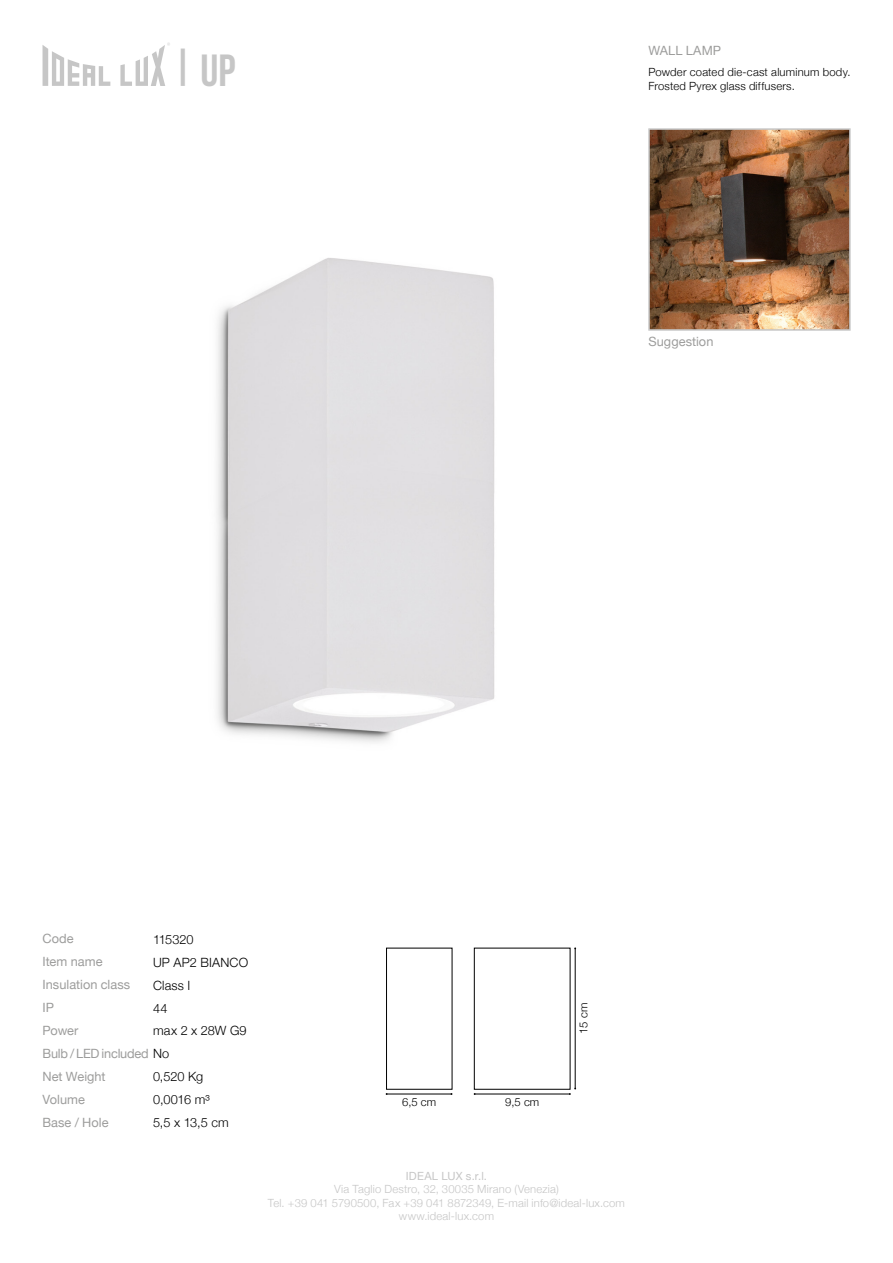
<style>
.page{position:relative;width:893px;height:1263px;background:#fff}
.page>*{position:absolute;margin:0;border:0;box-sizing:border-box;transform-origin:0 0}
.t1{font:45px "Bebas Neue";color:#c6c6c6}
.t2{font:12.75px/23px "Helvetica Neue";color:#9d9d9c}
.t3{font:300 12.75px/23px "Helvetica Neue";letter-spacing:.01em;color:#000}
.t4{font:12.75px/22.8px "Helvetica Neue";letter-spacing:-.02em;color:#9d9d9c}
.t5{font:300 11.25px/13.5px "Helvetica Neue";letter-spacing:.015em;color:#c6c6c6;text-align:center}
.t6{font:300 11.25px/13.5px "Helvetica Neue";letter-spacing:.015em;color:#000}
.t7{font:11.25px "Helvetica Neue";letter-spacing:.015em;color:#c6c6c6}
.s1{font-weight:300;color:#000}
</style>
<div class="page">
<svg style="left:43px;top:43px;width:127px;height:43px"></svg>
<img style="left:216px;top:258px;width:279px;height:485px">
<img style="left:651px;top:131px;width:197px;height:197px">
<div style="left:648px;top:128px;width:203px;height:203px;border:2px solid #c6c6c6"></div>
<hr style="left:475px;top:1094px;width:95px;height:1px;background:#000">
<hr style="left:387px;top:1094px;width:65px;height:1px;background:#000">
<hr style="left:575px;top:948px;width:1px;height:140px;background:#000">
<div style="left:474px;top:948px;width:96px;height:141px;border:1px solid #000"></div>
<div style="left:386px;top:948px;width:66px;height:141px;border:1px solid #000"></div>
<h1 class="t1" style="left:171px;top:43px;width:24px">|</h1>
<h1 class="t1" style="left:200px;top:46px;width:36px">UP</h1>
<p class="t2" style="left:648px;top:38px;width:74px">WALL LAMP</p>
<p class="t6" style="left:648px;top:65px;width:203px">Powder coated die-cast aluminum body.<br>Frosted Pyrex glass diffusers.</p>
<p class="t2" style="left:648px;top:329px;width:66px">Suggestion</p>
<p class="t2" style="left:43px;top:926px;width:89px">Code<br>Item name<br>Insulation class</p>
<p class="t2" style="left:43px;top:995px;width:13px">IP</p>
<p class="t3" style="left:153px;top:927px;width:42px">115320</p>
<p class="t3" style="left:153px;top:950px;width:97px">UP AP2 BIANCO<br>Class I</p>
<p class="t3" style="left:153px;top:996px;width:16px">44</p>
<p class="t3" style="left:153px;top:1018px;width:95px">max 2 x 28W G9</p>
<p class="t4" style="left:42px;top:1018px;width:128px">Power<br>Bulb / LED included <span class="s1">No</span></p>
<p class="t2" style="left:42px;top:1064px;width:65px">Net Weight</p>
<p class="t2" style="left:42px;top:1087px;width:68px">Volume<br>Base / Hole</p>
<p class="t3" style="left:153px;top:1064px;width:52px">0,520 Kg</p>
<p class="t3" style="left:153px;top:1087px;width:77px">0,0016 m³<br>5,5 x 13,5 cm</p>
<p class="t6" style="left:402px;top:1095px;width:35px">6,5 cm</p>
<p class="t6" style="left:505px;top:1095px;width:35px">9,5 cm</p>
<p class="t6" style="left:576px;top:1034px;width:32px;rotate:-90deg">15 cm</p>
<p class="t7" style="left:406px;top:1166px;width:83px">IDEAL LUX s.r.l.</p>
<p class="t5" style="left:268px;top:1182px;width:359px">Via Taglio Destro, 32, 30035 Mirano (Venezia)<br>Tel. +39 041 5790500, Fax +39 041 8872349, E-mail info@ideal-lux.com www.ideal-lux.com</p>
</div>
